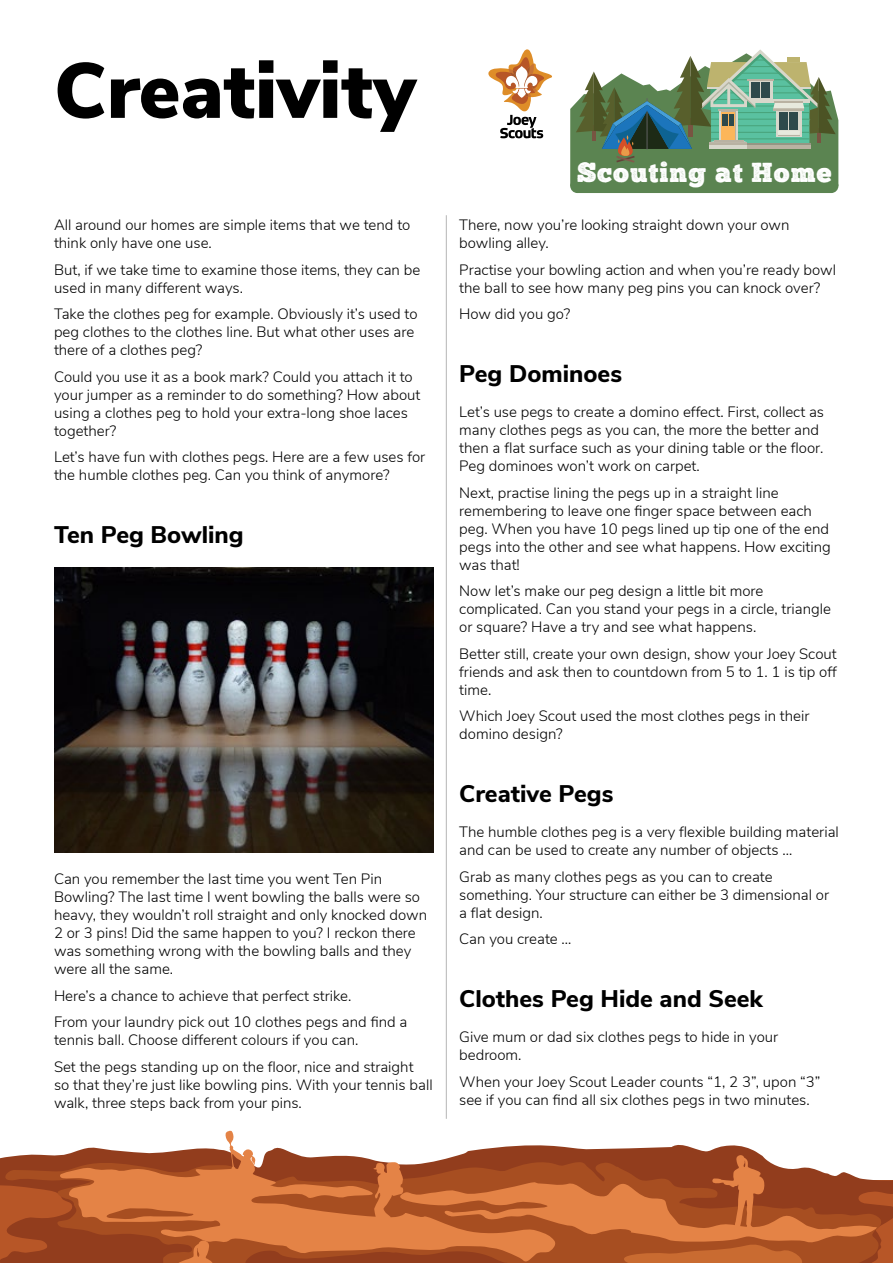
<style>
.page{position:relative;width:893px;height:1263px;background:#fff}
.page>*{position:absolute;margin:0;border:0;box-sizing:border-box;transform-origin:0 0}
.t1{font:900 78px "Nunito Sans";color:#000}
.t2{font:27.75px "Chunk Five Print";letter-spacing:.035em;color:#fff}
.t3{font:800 24px "Nunito Sans";color:#000}
.t4{font:300 15px/18px "Nunito Sans";color:#000}
</style>
<div class="page">
<svg style="left:0;top:1145px;width:893px;height:118px"></svg>
<svg style="left:0;top:1160px;width:892px;height:103px;background:#a34c26"></svg>
<svg style="left:59px;top:1166px;width:314px;height:96px;background:#c16533"></svg>
<svg style="left:191px;top:1131px;width:85px;height:63px"></svg>
<svg style="left:373px;top:1155px;width:507px;height:108px;background:#ba6335"></svg>
<svg style="left:171px;top:1240px;width:71px;height:23px;background:#b25828"></svg>
<svg style="left:570px;top:49px;width:268px;height:144px"></svg>
<div style="left:824px;top:179px;width:14px;height:14px;background:#5b8451;border-radius:50%"></div>
<div style="left:570px;top:179px;width:14px;height:14px;background:#5b8451;border-radius:50%"></div>
<svg style="left:488px;top:49px;width:64px;height:89px"></svg>
<hr style="left:446px;top:215px;width:1px;height:904px;background:#000">
<img style="left:54px;top:568px;width:380px;height:284px">
<h1 class="t1" style="left:54px;top:33px;width:363px">Creativity</h1>
<p class="t4" style="left:54px;top:215px;width:358px">All around our homes are simple items that we tend to think only have one use.</p>
<p class="t4" style="left:54px;top:260px;width:368px">But, if we take time to examine those items, they can be used in many different ways.</p>
<p class="t4" style="left:54px;top:304px;width:365px">Take the clothes peg for example. Obviously it’s used to peg clothes to the clothes line. But what other uses are there of a clothes peg?</p>
<p class="t4" style="left:54px;top:367px;width:368px">Could you use it as a book mark? Could you attach it to your jumper as a reminder to do something? How about using a clothes peg to hold your extra-long shoe laces together?</p>
<p class="t4" style="left:54px;top:447px;width:373px">Let’s have fun with clothes pegs. Here are a few uses for the humble clothes peg. Can you think of anymore?</p>
<h3 class="t3" style="left:54px;top:517px;width:191px">Ten Peg Bowling</h3>
<p class="t4" style="left:54px;top:869px;width:375px">Can you remember the last time you went Ten Pin Bowling? The last time I went bowling the balls were so heavy, they wouldn’t roll straight and only knocked down 2 or 3 pins! Did the same happen to you? I reckon there was something wrong with the bowling balls and they were all the same.</p>
<p class="t4" style="left:54px;top:981px;width:355px;line-height:26.5px">Here’s a chance to achieve that perfect strike.<br>From your laundry pick out 10 clothes pegs and find a</p>
<p class="t4" style="left:54px;top:1026px;width:361px;line-height:26.5px">tennis ball. Choose different colours if you can.<br>Set the pegs standing up on the floor, nice and straight</p>
<p class="t4" style="left:54px;top:1075px;width:380px">so that they’re just like bowling pins. With your tennis ball walk, three steps back from your pins.</p>
<h2 class="t2" style="left:577px;top:160px;width:256px">Scouting at Home</h2>
<p class="t4" style="left:459px;top:215px;width:332px">There, now you’re looking straight down your own bowling alley.</p>
<p class="t4" style="left:459px;top:260px;width:378px">Practise your bowling action and when you’re ready bowl the ball to see how many peg pins you can knock over?</p>
<p class="t4" style="left:459px;top:304px;width:113px">How did you go?</p>
<h3 class="t3" style="left:459px;top:356px;width:164px">Peg Dominoes</h3>
<p class="t4" style="left:459px;top:402px;width:366px">Let’s use pegs to create a domino effect. First, collect as many clothes pegs as you can, the more the better and then a flat surface such as your dining table or the floor.<br>Peg dominoes won’t work on carpet.</p>
<p class="t4" style="left:459px;top:483px;width:373px">Next, practise lining the pegs up in a straight line remembering to leave one finger space between each peg. When you have 10 pegs lined up tip one of the end pegs into the other and see what happens. How exciting was that!</p>
<p class="t4" style="left:459px;top:581px;width:373px">Now let’s make our peg design a little bit more complicated. Can you stand your pegs in a circle, triangle or square? Have a try and see what happens.</p>
<p class="t4" style="left:459px;top:644px;width:379px;text-align:justify">Better still, create your own design, show your Joey Scout friends and ask then to countdown from 5 to 1. 1 is tip off time.</p>
<p class="t4" style="left:459px;top:706px;width:352px">Which Joey Scout used the most clothes pegs in their domino design?</p>
<h3 class="t3" style="left:459px;top:776px;width:156px">Creative Pegs</h3>
<p class="t4" style="left:459px;top:822px;width:381px">The humble clothes peg is a very flexible building material and can be used to create any number of objects …</p>
<p class="t4" style="left:459px;top:866px;width:371px">Grab as many clothes pegs as you can to create something. Your structure can either be 3 dimensional or a flat design.</p>
<p class="t4" style="left:459px;top:929px;width:114px">Can you create …</p>
<h3 class="t3" style="left:459px;top:981px;width:305px">Clothes Peg Hide and Seek</h3>
<p class="t4" style="left:459px;top:1027px;width:320px">Give mum or dad six clothes pegs to hide in your bedroom.</p>
<p class="t4" style="left:459px;top:1071px;width:363px">When your Joey Scout Leader counts “1, 2 3”, upon “3” see if you can find all six clothes pegs in two minutes.</p>
</div>
